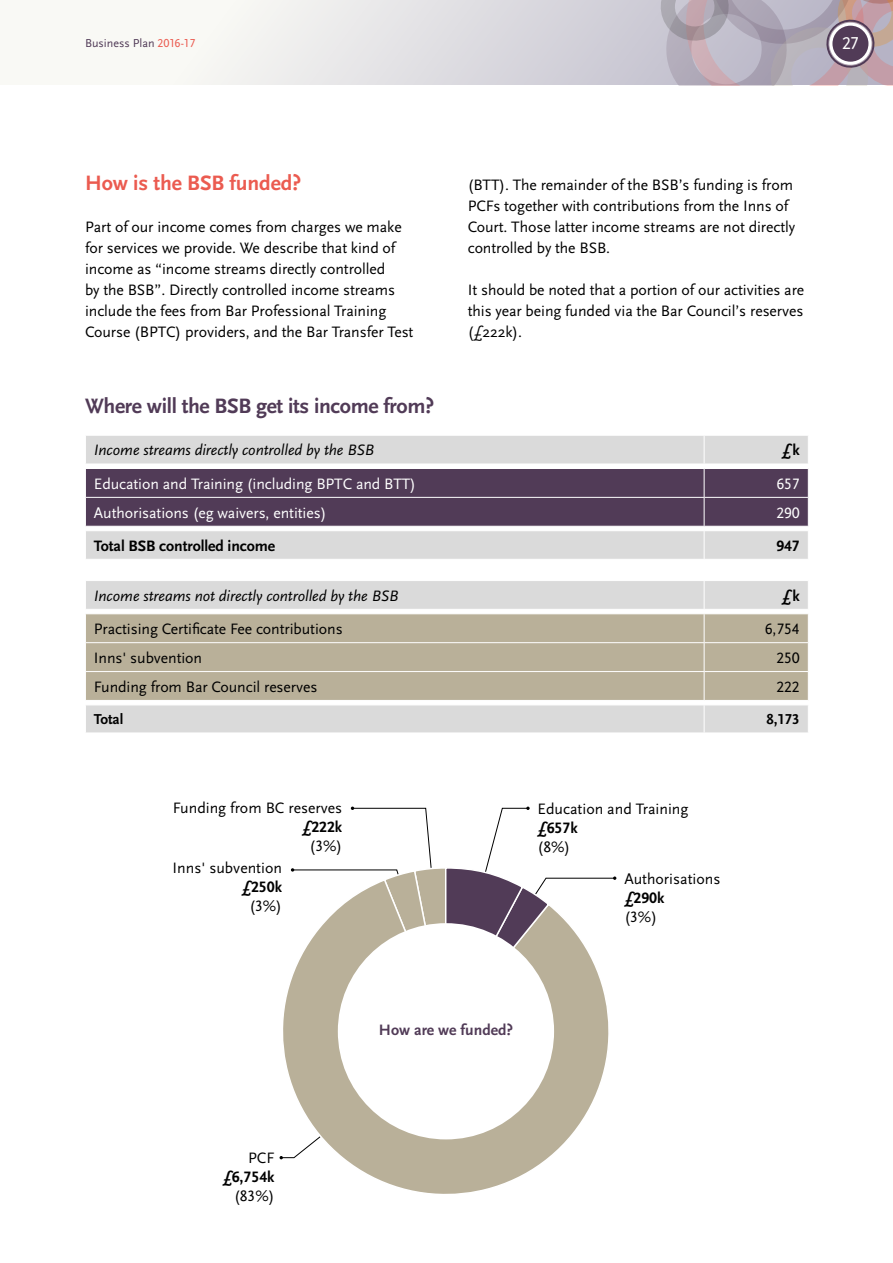
<style>
.page{position:relative;width:893px;height:1263px;background:#fff}
.page>*{position:absolute;margin:0;border:0;box-sizing:border-box;transform-origin:0 0}
.t1{font:700 21.75px "Scala Sans";letter-spacing:-.015em;color:#513b57}
.t2{font:700 21.75px "Scala Sans";letter-spacing:-.005em;color:#eb5b50}
.t3{font:18px "Scala Sans Caps";color:#fff}
.t4{font:15.75px/21px "Scala Sans";letter-spacing:-.005em;color:#000}
.t5{font:italic 15.75px "Scala Sans";letter-spacing:-.005em;color:#000}
.t6{font:15.75px "Scala Sans";letter-spacing:-.005em;color:#fff}
.t7{font:15.75px "Scala Sans Caps";letter-spacing:-.005em;color:#000}
.t8{font:700 15.75px "Scala Sans Figures";color:#000}
.t9{font:700 15.75px "Scala Sans";letter-spacing:-.005em;color:#000}
.t10{font:700 15.75px "Scala Sans";color:#513b57}
.t11{font:15.75px "Scala Sans Caps";letter-spacing:-.005em;color:#fff}
.t12{font:700 15px "Scala Sans";letter-spacing:-.005em;color:#000}
.t13{font:700 15px "Scala Sans Figures";color:#000}
.t14{font:12px "Scala Sans";color:#513b57}
.s1{font-family:"Scala Sans Caps";color:#eb5b50}
.s2{font-family:"Scala Sans"}
</style>
<div class="page">
<svg style="left:173px;top:0;width:478px;height:85px"></svg>
<svg style="left:651px;top:0;width:242px;height:85px;background:#b2a6b3"></svg>
<svg style="left:85px;top:436px;width:724px;height:296px;background:#bcb6b4"></svg>
<svg style="left:279px;top:878px;width:338px;height:316px"></svg>
<svg style="left:280px;top:806px;width:336px;height:353px"></svg>
<div style="left:338px;top:923px;width:216px;height:216px;background:#fff;border-radius:50%"></div>
<p class="t14" style="left:85px;top:37px;width:112px">Business Plan <span class="s1">2016-17</span></p>
<p class="t3" style="left:842px;top:34px;width:18px">27</p>
<h1 class="t2" style="left:85px;top:171px;width:218px">How is the BSB funded?</h1>
<p class="t4" style="left:85px;top:216px;width:330px">Part of our income comes from charges we make for services we provide. We describe that kind of income as “income streams directly controlled<br>by the BSB”. Directly controlled income streams include the fees from Bar Professional Training Course (BPTC) providers, and the Bar Transfer Test</p>
<h1 class="t1" style="left:85px;top:394px;width:351px">Where will the BSB get its income from?</h1>
<p class="t4" style="left:468px;top:174px;width:329px">(BTT). The remainder of the BSB’s funding is from PCFs together with contributions from the Inns of Court. Those latter income streams are not directly controlled by the BSB.</p>
<p class="t4" style="left:468px;top:279px;width:338px;text-align:justify">It should be noted that a portion of our activities are this year being funded via the Bar Council’s reserves (£222k).</p>
<p class="t5" style="left:94px;top:442px;width:282px">Income streams directly controlled by the BSB</p>
<p class="t9" style="left:782px;top:442px;width:20px">£k</p>
<p class="t6" style="left:94px;top:475px;width:324px">Education and Training (including BPTC and BTT)</p>
<p class="t11" style="left:776px;top:475px;width:25px">657</p>
<p class="t6" style="left:94px;top:504px;width:234px">Authorisations (eg waivers, entities)</p>
<p class="t11" style="left:776px;top:504px;width:25px">290</p>
<p class="t9" style="left:94px;top:537px;width:183px">Total BSB controlled income</p>
<p class="t8" style="left:776px;top:539px;width:25px">947</p>
<p class="t5" style="left:94px;top:587px;width:306px">Income streams not directly controlled by the BSB</p>
<p class="t9" style="left:782px;top:587px;width:20px">£k</p>
<p class="t4" style="left:94px;top:619px;width:250px">Practising Certificate Fee contributions</p>
<p class="t7" style="left:765px;top:620px;width:37px">6,754</p>
<p class="t4" style="left:94px;top:648px;width:110px">Inns' subvention</p>
<p class="t7" style="left:776px;top:649px;width:25px">250</p>
<p class="t4" style="left:94px;top:676px;width:225px">Funding from Bar Council reserves</p>
<p class="t7" style="left:776px;top:678px;width:25px">222</p>
<p class="t12" style="left:94px;top:711px;width:31px">Total</p>
<p class="t13" style="left:766px;top:713px;width:35px">8,173</p>
<p class="t4" style="left:173px;top:798px;width:171px">Funding from BC reserves</p>
<p class="t8" style="left:302px;top:821px;width:42px">£222<span class="s2">k</span></p>
<p class="t7" style="left:310px;top:837px;width:34px">(3%)</p>
<p class="t4" style="left:173px;top:857px;width:111px">Inns' subvention</p>
<p class="t8" style="left:242px;top:880px;width:42px">£250<span class="s2">k</span></p>
<p class="t7" style="left:249px;top:897px;width:34px">(3%)</p>
<p class="t4" style="left:538px;top:798px;width:152px">Education and Training</p>
<p class="t8" style="left:538px;top:821px;width:42px">£657<span class="s2">k</span></p>
<p class="t7" style="left:538px;top:838px;width:34px">(8%)</p>
<p class="t4" style="left:624px;top:868px;width:98px">Authorisations</p>
<p class="t8" style="left:624px;top:891px;width:42px">£290<span class="s2">k</span></p>
<p class="t7" style="left:624px;top:908px;width:34px">(3%)</p>
<p class="t10" style="left:379px;top:1021px;width:136px">How are we funded?</p>
<p class="t4" style="left:248px;top:1148px;width:28px">PCF</p>
<p class="t8" style="left:223px;top:1170px;width:53px">£6,754<span class="s2">k</span></p>
<p class="t7" style="left:234px;top:1187px;width:42px">(83%)</p>
</div>
